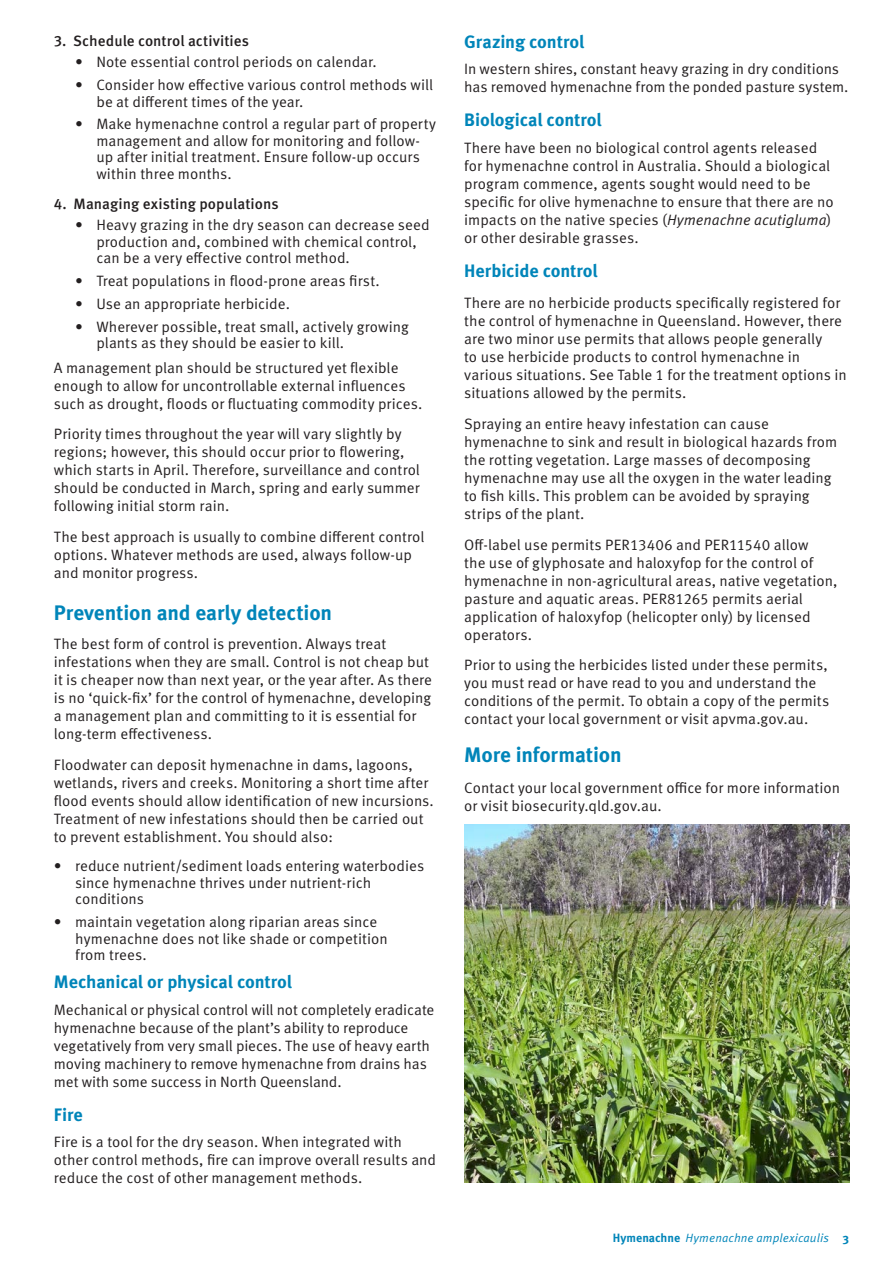
<style>
.page{position:relative;width:893px;height:1263px;background:#fff}
.page>*{position:absolute;margin:0;border:0;box-sizing:border-box;transform-origin:0 0}
.header01{font:700 21px "Meta OT";letter-spacing:-.005em;color:#0085b9}
.bodycopy{font:700 21px "Meta OT";letter-spacing:-.01em;color:#0085b9}
.header02{font:700 18px "Meta OT";letter-spacing:-.005em;color:#0085b9}
.bodycopy-2{font:700 18px "Meta OT";letter-spacing:-.01em;color:#0085b9}
.bodycopy-3{font:15px/18px "Meta OT";color:#231f20}
.header03{font:500 15px "Meta OT";letter-spacing:.005em;color:#231f20}
.t1{font:italic 12px "Meta OT";letter-spacing:.005em;color:#0085b9}
.s1{font-style:italic}
.s2{font-weight:700;font-style:normal}
</style>
<div class="page">
<img style="left:464px;top:825px;width:385px;height:357px">
<p class="header03" style="left:54px;top:32px;width:197px">3. Schedule control activities</p>
<p class="bodycopy-3" style="left:75px;top:53px;width:303px">• Note essential control periods on calendar.</p>
<p class="bodycopy-3" style="left:96px;top:77px;width:338px;line-height:16.5px;text-indent:-21px">• Consider how effective various control methods will be at different times of the year.</p>
<p class="bodycopy-3" style="left:96px;top:116px;width:341px;line-height:16.5px;text-indent:-21px">• Make hymenachne control a regular part of property management and allow for monitoring and follow&shy;up after initial treatment. Ensure follow-up occurs within three months.</p>
<p class="header03" style="left:54px;top:195px;width:226px">4. Managing existing populations</p>
<p class="bodycopy-3" style="left:96px;top:217px;width:335px;line-height:16.5px;text-indent:-21px">• Heavy grazing in the dry season can decrease seed production and, combined with chemical control, can be a very effective control method.</p>
<p class="bodycopy-3" style="left:75px;top:272px;width:306px">• Treat populations in flood-prone areas first.</p>
<p class="bodycopy-3" style="left:75px;top:295px;width:216px">• Use an appropriate herbicide.</p>
<p class="bodycopy-3" style="left:96px;top:319px;width:314px;line-height:16.5px;text-indent:-21px">• Wherever possible, treat small, actively growing plants as they should be easier to kill.</p>
<p class="bodycopy-3" style="left:54px;top:359px;width:370px">A management plan should be structured yet flexible enough to allow for uncontrollable external influences such as drought, floods or fluctuating commodity prices.</p>
<p class="bodycopy-3" style="left:54px;top:425px;width:368px">Priority times throughout the year will vary slightly by regions; however, this should occur prior to flowering, which starts in April. Therefore, surveillance and control should be conducted in March, spring and early summer following initial storm rain.</p>
<p class="bodycopy-3" style="left:54px;top:528px;width:372px">The best approach is usually to combine different control options. Whatever methods are used, always follow-up and monitor progress.</p>
<p class="header01" style="left:54px;top:600px;width:280px">Prevention and early detection</p>
<p class="bodycopy-3" style="left:54px;top:635px;width:380px">The best form of control is prevention. Always treat infestations when they are small. Control is not cheap but it is cheaper now than next year, or the year after. As there is no ‘quick-fix’ for the control of hymenachne, developing a management plan and committing to it is essential for long-term effectiveness.</p>
<p class="bodycopy-3" style="left:54px;top:756px;width:382px">Floodwater can deposit hymenachne in dams, lagoons, wetlands, rivers and creeks. Monitoring a short time after flood events should allow identification of new incursions.<br>Treatment of new infestations should then be carried out to prevent establishment. You should also:</p>
<p class="bodycopy-3" style="left:75px;top:858px;width:351px;line-height:16.5px;text-indent:-21px">• reduce nutrient/sediment loads entering waterbodies since hymenachne thrives under nutrient-rich conditions</p>
<p class="bodycopy-3" style="left:75px;top:914px;width:314px;line-height:16.5px;text-indent:-21px">• maintain vegetation along riparian areas since hymenachne does not like shade or competition from trees.</p>
<p class="header02" style="left:54px;top:970px;width:240px">Mechanical or physical control</p>
<p class="bodycopy-3" style="left:54px;top:1000px;width:382px">Mechanical or physical control will not completely eradicate hymenachne because of the plant’s ability to reproduce vegetatively from very small pieces. The use of heavy earth moving machinery to remove hymenachne from drains has met with some success in North Queensland.</p>
<p class="header02" style="left:54px;top:1103px;width:30px">Fire</p>
<p class="bodycopy-3" style="left:54px;top:1133px;width:384px">Fire is a tool for the dry season. When integrated with other control methods, fire can improve overall results and reduce the cost of other management methods.</p>
<p class="header02" style="left:464px;top:30px;width:122px">Grazing control</p>
<p class="bodycopy-3" style="left:464px;top:60px;width:386px">In western shires, constant heavy grazing in dry conditions has removed hymenachne from the ponded pasture system.</p>
<p class="header02" style="left:464px;top:109px;width:139px">Biological control</p>
<p class="bodycopy-3" style="left:464px;top:139px;width:371px">There have been no biological control agents released for hymenachne control in Australia. Should a biological program commence, agents sought would need to be specific for olive hymenachne to ensure that there are no impacts on the native species (<span class="s1">Hymenachne acutigluma</span>) or other desirable grasses.</p>
<p class="bodycopy-2" style="left:464px;top:260px;width:135px">Herbicide control</p>
<p class="bodycopy-3" style="left:464px;top:294px;width:384px">There are no herbicide products specifically registered for the control of hymenachne in Queensland. However, there are two minor use permits that allows people generally<br>to use herbicide products to control hymenachne in various situations. See Table 1 for the treatment options in situations allowed by the permits.</p>
<p class="bodycopy-3" style="left:464px;top:415px;width:375px">Spraying an entire heavy infestation can cause hymenachne to sink and result in biological hazards from the rotting vegetation. Large masses of decomposing hymenachne may use all the oxygen in the water leading to fish kills. This problem can be avoided by spraying strips of the plant.</p>
<p class="bodycopy-3" style="left:464px;top:536px;width:375px">Off-label use permits PER13406 and PER11540 allow<br>the use of glyphosate and haloxyfop for the control of hymenachne in non-agricultural areas, native vegetation, pasture and aquatic areas. PER81265 permits aerial application of haloxyfop (helicopter only) by licensed operators.</p>
<p class="bodycopy-3" style="left:464px;top:656px;width:367px">Prior to using the herbicides listed under these permits, you must read or have read to you and understand the conditions of the permit. To obtain a copy of the permits contact your local government or visit apvma.gov.au.</p>
<p class="bodycopy" style="left:464px;top:742px;width:159px">More information</p>
<p class="bodycopy-3" style="left:464px;top:779px;width:377px">Contact your local government office for more information or visit biosecurity.qld.gov.au.</p>
<p class="t1" style="left:613px;top:1230px;width:238px"><span class="s2">Hymenachne</span> Hymenachne amplexicaulis <span class="s2">3</span></p>
</div>
